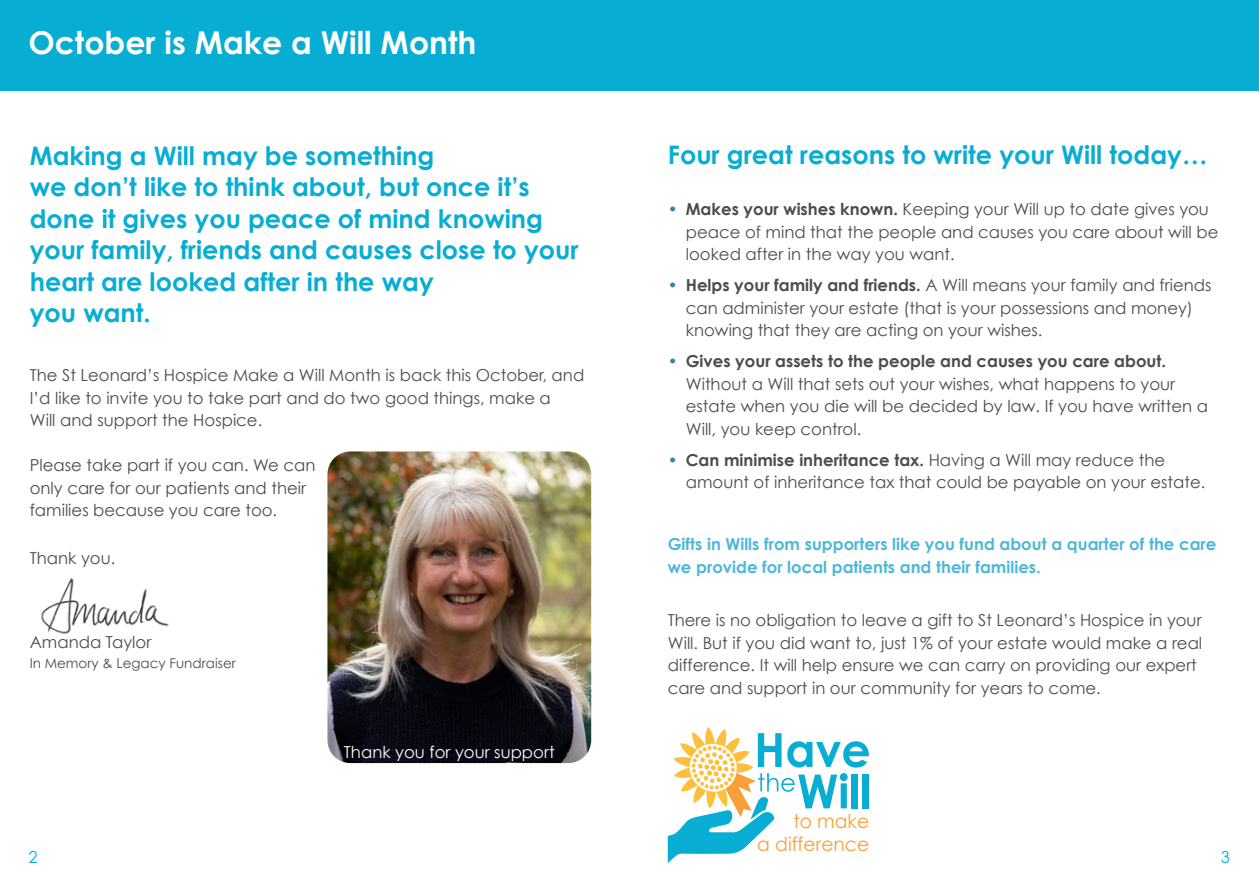
<style>
.page{position:relative;width:1259px;height:893px;background:#fff}
.page>*{position:absolute;margin:0;border:0;box-sizing:border-box;transform-origin:0 0}
.Paragraph_Style_1{font:700 31.5px "Century Gothic";color:#fff}
.Paragraph_Style_1-2{font:700 25.5px/31.5px "Century Gothic";color:#08add3}
.t1{font:19.2px/23.1px "Century Gothic";color:#f99f3a;text-align:right}
.Paragraph_Style_1-3{font:16.5px/22.5px "Century Gothic";color:#4b4c4d}
.Paragraph_Style_1-4{font:700 16.5px/22.5px "Century Gothic";color:#4eb7d8}
.Paragraph_Style_1-5{font:16.5px "Century Gothic";color:#fff}
.t2{font:16.5px "Century Gothic";color:#08add3}
.Paragraph_Style_1-6{font:13.5px "Century Gothic";color:#4b4c4d}
.s1{color:#36849d}
.s2{font-weight:700}
</style>
<div class="page">
<img style="left:41px;top:578px;width:128px;height:56px">
<div style="left:0;top:0;width:629px;height:90px;background:#08add3"></div>
<svg style="left:668px;top:727px;width:201px;height:136px"></svg>
<div style="left:629px;top:0;width:630px;height:90px;background:#08add3"></div>
<img style="left:327px;top:451px;width:264px;height:312px">
<p class="Paragraph_Style_1" style="left:28px;top:19px;width:449px">October is Make a Will Month</p>
<p class="Paragraph_Style_1-2" style="left:30px;top:139px;width:550px">Making a Will may be something<br>we don’t like to think about, but once it’s done it gives you peace of mind knowing your family, friends and causes close to your heart are looked after in the way<br>you want.</p>
<p class="Paragraph_Style_1-3" style="left:30px;top:364px;width:556px">The St Leonard’s Hospice Make a Will Month is back this October, and<br>I’d like to invite you to take part and do two good things, make a<br>Will and support the Hospice.</p>
<p class="Paragraph_Style_1-3" style="left:30px;top:454px;width:287px">Please take part if you can. We can</p>
<p class="Paragraph_Style_1-3" style="left:30px;top:476px;width:278px">only care for our patients and their</p>
<p class="Paragraph_Style_1-3" style="left:30px;top:499px;width:249px">families because you care too.</p>
<p class="Paragraph_Style_1-3" style="left:30px;top:546px;width:87px">Thank you.</p>
<p class="Paragraph_Style_1-3" style="left:30px;top:631px;width:123px">Amanda Taylor</p>
<p class="Paragraph_Style_1-6" style="left:30px;top:654px;width:208px">In Memory &amp; Legacy Fundraiser</p>
<p class="t2" style="left:28px;top:847px;width:11px">2</p>
<p class="Paragraph_Style_1-5" style="left:344px;top:742px;width:212px">Thank you for your support</p>
<p class="Paragraph_Style_1-2" style="left:668px;top:138px;width:541px">Four great reasons to write your Will today…</p>
<p class="Paragraph_Style_1-3" style="left:686px;top:198px;width:534px;text-indent:-18px"><span class="s1">•</span> <span class="s2">Makes your wishes known.</span> Keeping your Will up to date gives you peace of mind that the people and causes you care about will be looked after in the way you want.</p>
<p class="Paragraph_Style_1-3" style="left:686px;top:274px;width:527px;text-indent:-18px"><span class="s1">•</span> <span class="s2">Helps your family and friends.</span> A Will means your family and friends can administer your estate (that is your possessions and money) knowing that they are acting on your wishes.</p>
<p class="Paragraph_Style_1-3" style="left:686px;top:350px;width:524px;text-indent:-18px"><span class="s1">•</span> <span class="s2">Gives your assets to the people and causes you care about.<br></span>Without a Will that sets out your wishes, what happens to your estate when you die will be decided by law. If you have written a Will, you keep control.</p>
<p class="Paragraph_Style_1-3" style="left:686px;top:448px;width:521px;text-indent:-18px"><span class="s1">•</span> <span class="s2">Can minimise inheritance tax.</span> Having a Will may reduce the amount of inheritance tax that could be payable on your estate.</p>
<p class="Paragraph_Style_1-4" style="left:668px;top:532px;width:550px">Gifts in Wills from supporters like you fund about a quarter of the care we provide for local patients and their families.</p>
<p class="Paragraph_Style_1-3" style="left:668px;top:609px;width:536px">There is no obligation to leave a gift to St Leonard’s Hospice in your Will. But if you did want to, just 1% of your estate would make a real difference. It will help ensure we can carry on providing our expert care and support in our community for years to come.</p>
<p class="t1" style="left:757px;top:809px;width:114px">to make<br>a difference</p>
<p class="t2" style="left:1220px;top:847px;width:11px">3</p>
</div>
